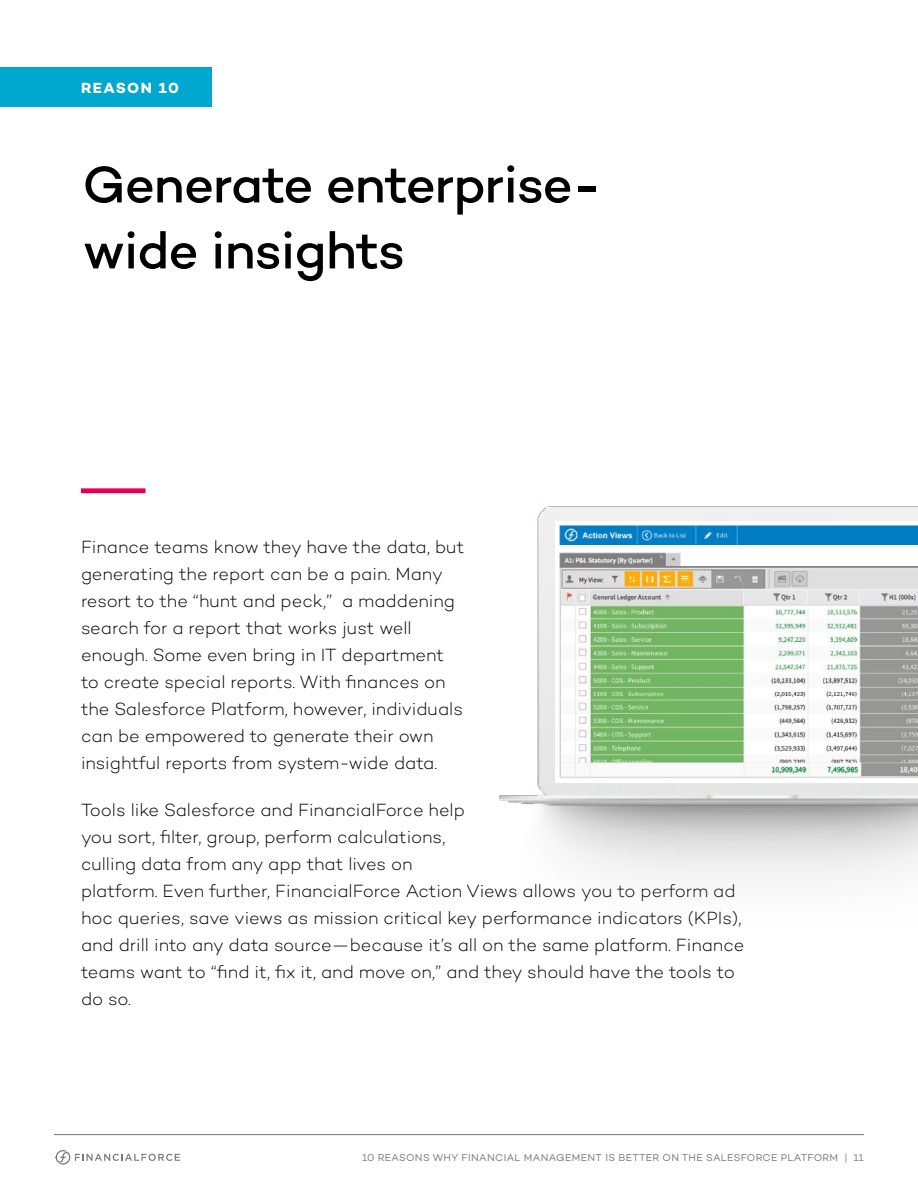
<style>
.page{position:relative;width:918px;height:1188px;background:#fff}
.page>*{position:absolute;margin:0;border:0;box-sizing:border-box;transform-origin:0 0}
.t1{font:500 52.5px/66px "Campton";letter-spacing:-.02em;color:#000}
.t2{font:300 18px/27px "Campton";color:#000}
.t3{font:700 15px "Campton";letter-spacing:.085em;color:#fff}
.t4{font:10.2px "Campton";letter-spacing:.035em;color:#77777a}
</style>
<div class="page">
<hr style="left:54px;top:1134px;width:810px;height:1px;background:#77777a">
<svg style="left:56px;top:1150px;width:124px;height:15px"></svg>
<div style="left:1px;top:67px;width:211px;height:40px;background:#00a7cf"></div>
<hr style="left:81px;top:489px;width:64px;height:4px;background:#e9004c">
<img style="left:499px;top:506px;width:419px;height:372px">
<img style="left:555px;top:521px;width:363px;height:262px">
<p class="t3" style="left:81px;top:78px;width:99px">REASON 10</p>
<h1 class="t1" style="left:82px;top:150px;width:520px">Generate enterprise&shy;wide insights</h1>
<p class="t2" style="left:81px;top:533px;width:385px">Finance teams know they have the data, but generating the report can be a pain. Many resort to the “hunt and peck,” a maddening search for a report that works just well enough. Some even bring in IT department to create special reports. With finances on the Salesforce Platform, however, individuals can be empowered to generate their own insightful reports from system-wide data.</p>
<p class="t2" style="left:81px;top:796px;width:665px">Tools like Salesforce and FinancialForce help<br>you sort, filter, group, perform calculations,<br>culling data from any app that lives on<br>platform. Even further, FinancialForce Action Views allows you to perform ad hoc queries, save views as mission critical key performance indicators (KPIs), and drill into any data source—because it’s all on the same platform. Finance teams want to “find it, fix it, and move on,” and they should have the tools to do so.</p>
<p class="t4" style="left:362px;top:1151px;width:503px">10 REASONS WHY FINANCIAL MANAGEMENT IS BETTER ON THE SALESFORCE PLATFORM | 11</p>
</div>
